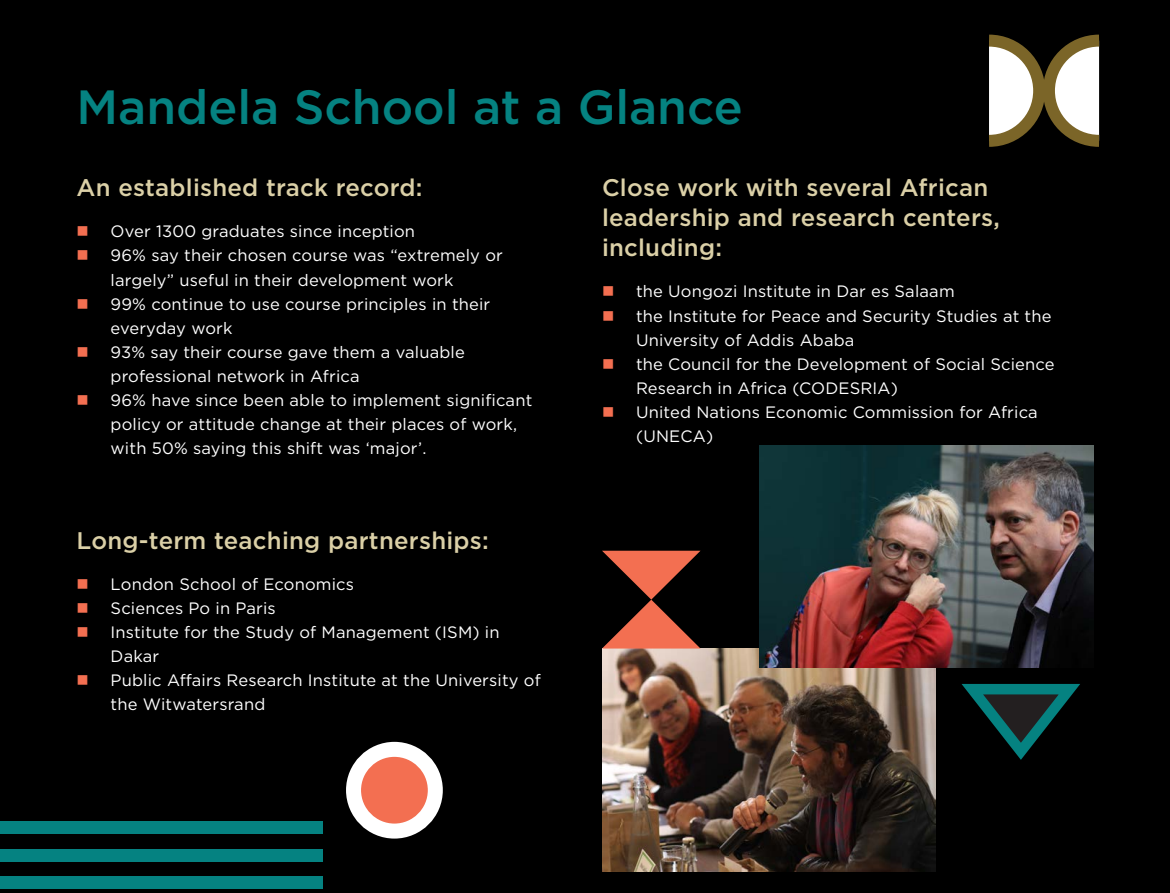
<style>
.page{position:relative;width:1170px;height:893px;background:#fff}
.page>*{position:absolute;margin:0;border:0;box-sizing:border-box;transform-origin:0 0}
.Heading_1{font:500 48px "Gotham";color:#058281}
.Heading_2{font:500 24px/30px "Gotham";letter-spacing:.01em;color:#dbd0a7}
.t1{font:16.5px/24px "Gotham";letter-spacing:.01em;color:#fff}
</style>
<div class="page">
<div style="left:0;top:0;width:1169px;height:893px;background:#000"></div>
<img style="left:602px;top:648px;width:333px;height:223px">
<img style="left:759px;top:445px;width:334px;height:223px">
<svg style="left:989px;top:34px;width:111px;height:113px"></svg>
<svg style="left:602px;top:551px;width:98px;height:97px"></svg>
<svg style="left:961px;top:684px;width:119px;height:76px"></svg>
<svg style="left:353px;top:749px;width:82px;height:82px;background:#f4856c"></svg>
<div style="left:346px;top:742px;width:97px;height:97px;border:15px solid #fff;border-radius:50%"></div>
<div style="left:0;top:821px;width:322px;height:12px;background:#058281"></div>
<div style="left:0;top:849px;width:322px;height:12px;background:#058281"></div>
<div style="left:0;top:877px;width:322px;height:12px;background:#058281"></div>
<p class="Heading_1" style="left:77px;top:76px;width:667px">Mandela School at a Glance</p>
<p class="Heading_2" style="left:77px;top:173px;width:347px">An established track record:</p>
<p class="t1" style="left:111px;top:219px;width:306px">Over 1300 graduates since inception</p>
<p class="t1" style="left:111px;top:243px;width:394px">96% say their chosen course was “extremely or largely” useful in their development work</p>
<p class="t1" style="left:111px;top:291px;width:381px">99% continue to use course principles in their everyday work</p>
<p class="t1" style="left:111px;top:339px;width:356px">93% say their course gave them a valuable professional network in Africa</p>
<p class="t1" style="left:111px;top:387px;width:423px">96% have since been able to implement significant policy or attitude change at their places of work, with 50% saying this shift was ‘major’.</p>
<p class="Heading_2" style="left:77px;top:525px;width:414px">Long-term teaching partnerships:</p>
<p class="t1" style="left:111px;top:571px;width:245px">London School of Economics</p>
<p class="t1" style="left:111px;top:595px;width:167px">Sciences Po in Paris</p>
<p class="t1" style="left:111px;top:619px;width:390px">Institute for the Study of Management (ISM) in<br>Dakar</p>
<p class="t1" style="left:111px;top:667px;width:431px">Public Affairs Research Institute at the University of the Witwatersrand</p>
<p class="Heading_2" style="left:602px;top:173px;width:399px">Close work with several African leadership and research centers, including:</p>
<p class="t1" style="left:636px;top:279px;width:320px">the Uongozi Institute in Dar es Salaam</p>
<p class="t1" style="left:636px;top:303px;width:417px">the Institute for Peace and Security Studies at the<br>University of Addis Ababa</p>
<p class="t1" style="left:636px;top:351px;width:420px">the Council for the Development of Social Science<br>Research in Africa (CODESRIA)</p>
<p class="t1" style="left:636px;top:399px;width:403px">United Nations Economic Commission for Africa (UNECA)</p>
</div>
